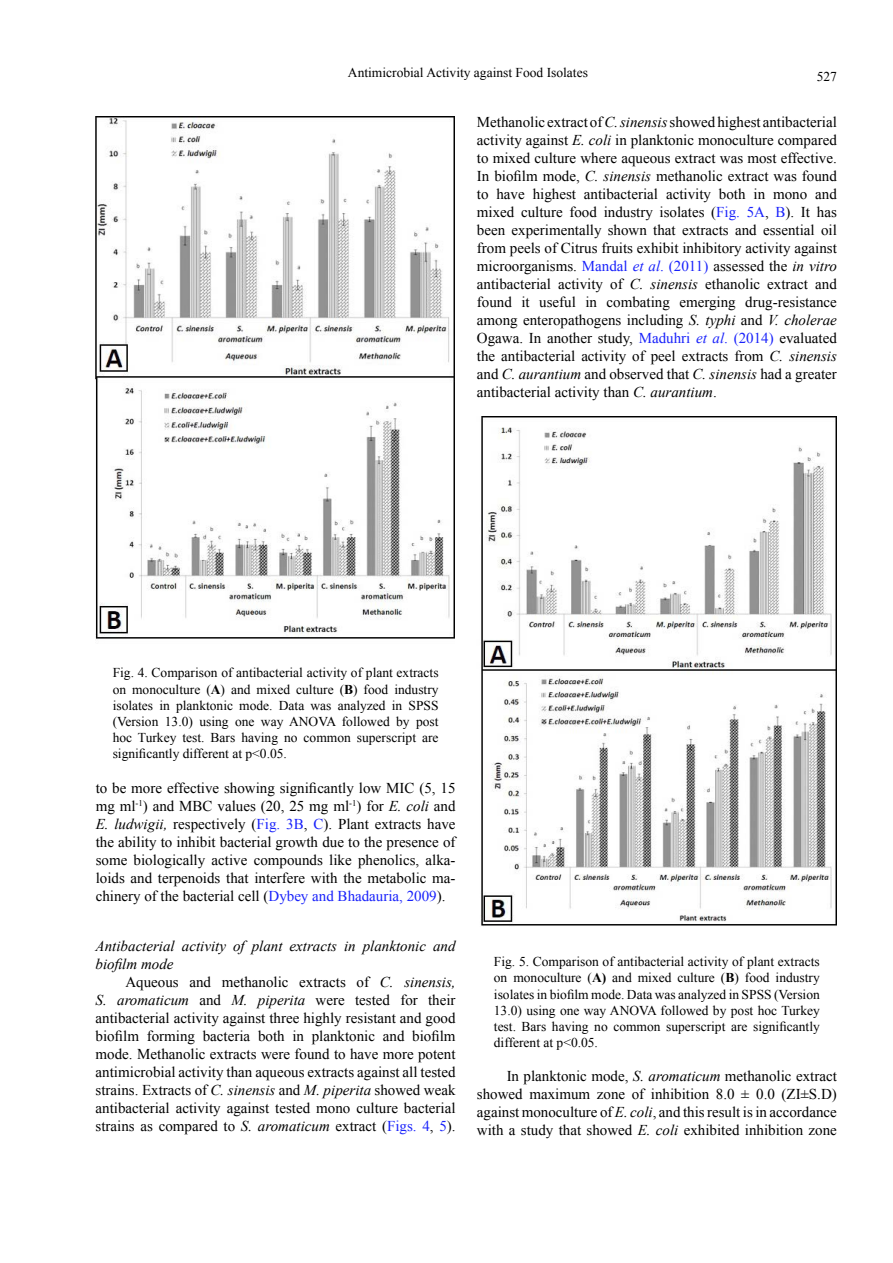
<style>
.page{position:relative;width:893px;height:1263px;background:#fff}
.page>*{position:absolute;margin:0;border:0;box-sizing:border-box;transform-origin:0 0}
.t1{font:15px/18px "Times New Roman";color:#000;text-align:justify}
.t2{font:italic 15px/18px "Times New Roman";color:#000}
.t3{font:13.5px/16.2px "Times New Roman";color:#000;text-align:justify}
.s1{font-style:italic}
.s2{color:#1922fb}
.s3{font-style:italic;color:#1922fb}
.s4{font-weight:700}
</style>
<div class="page">
<img style="left:96px;top:117px;width:358px;height:522px">
<img style="left:481px;top:417px;width:356px;height:509px">
<p class="t3" style="left:348px;top:65px;width:241px">Antimicrobial Activity against Food Isolates</p>
<p class="t3" style="left:817px;top:68px;width:22px">527</p>
<p class="t1" style="left:477px;top:113px;width:361px">Methanolic extract of <span class="s1">C. sinensis</span> showed highest antibacterial activity against <span class="s1">E. coli</span> in planktonic monoculture compared to mixed culture where aqueous extract was most effective.<br>In biofilm mode, <span class="s1">C. sinensis</span> methanolic extract was found to have highest antibacterial activity both in mono and mixed culture food industry isolates (<span class="s2">Fig. 5A</span>, <span class="s2">B</span>). It has been experimentally shown that extracts and essential oil from peels of Citrus fruits exhibit inhibitory activity against microorganisms. <span class="s2">Mandal</span> <span class="s3">et al</span><span class="s2">. (2011)</span> assessed the <span class="s1">in vitro </span>antibacterial activity of <span class="s1">C. sinensis</span> ethanolic extract and found it useful in combating emerging drug-resistance among enteropathogens including <span class="s1">S. typhi</span> and <span class="s1">V. cholerae </span>Ogawa. In another study, <span class="s2">Maduhri</span> <span class="s3">et al</span><span class="s2">. (2014)</span> evaluated the antibacterial activity of peel extracts from <span class="s1">C. sinensis </span>and <span class="s1">C. aurantium</span> and observed that <span class="s1">C. sinensis</span> had a greater antibacterial activity than <span class="s1">C. aurantium</span>.</p>
<p class="t3" style="left:113px;top:664px;width:327px">Fig. 4. Comparison of antibacterial activity of plant extracts on monoculture (<span class="s4">A</span>) and mixed culture (<span class="s4">B</span>) food industry isolates in planktonic mode. Data was analyzed in SPSS (Version 13.0) using one way ANOVA followed by post hoc Turkey test. Bars having no common superscript are significantly different at p&lt;0.05.</p>
<p class="t1" style="left:96px;top:778px;width:361px">to be more effective showing significantly low MIC (5, 15 mg ml<sup>-1</sup>) and MBC values (20, 25 mg ml<sup>-1</sup>) for <span class="s1">E. coli</span> and <span class="s1">E. ludwigii,</span> respectively (<span class="s2">Fig. 3B</span>, <span class="s2">C</span>). Plant extracts have the ability to inhibit bacterial growth due to the presence of some biologically active compounds like phenolics, alka&shy;loids and terpenoids that interfere with the metabolic ma&shy;chinery of the bacterial cell (<span class="s2">Dybey and Bhadauria, 2009</span>).</p>
<p class="t2" style="left:96px;top:936px;width:361px">Antibacterial activity of plant extracts in planktonic and biofilm mode</p>
<p class="t1" style="left:96px;top:973px;width:361px;text-indent:30px">Aqueous and methanolic extracts of <span class="s1">C. sinensis, S. aromaticum</span> and <span class="s1">M. piperita</span> were tested for their antibacterial activity against three highly resistant and good biofilm forming bacteria both in planktonic and biofilm mode. Methanolic extracts were found to have more potent antimicrobial activity than aqueous extracts against all tested strains. Extracts of <span class="s1">C. sinensis</span> and <span class="s1">M. piperita</span> showed weak antibacterial activity against tested mono culture bacterial strains as compared to <span class="s1">S. aromaticum</span> extract (<span class="s2">Figs. 4</span>, <span class="s2">5</span>).</p>
<p class="t3" style="left:494px;top:953px;width:327px">Fig. 5. Comparison of antibacterial activity of plant extracts on monoculture (<span class="s4">A)</span> and mixed culture (<span class="s4">B</span>) food industry isolates in biofilm mode. Data was analyzed in SPSS (Version 13.0) using one way ANOVA followed by post hoc Turkey test. Bars having no common superscript are significantly different at p&lt;0.05.</p>
<p class="t1" style="left:477px;top:1067px;width:361px;text-indent:30px">In planktonic mode, <span class="s1">S. aromaticum</span> methanolic extract showed maximum zone of inhibition 8.0 ± 0.0 (ZI±S.D) against monoculture of <span class="s1">E. coli</span>, and this result is in accordance with a study that showed <span class="s1">E. coli</span> exhibited inhibition zone</p>
</div>
